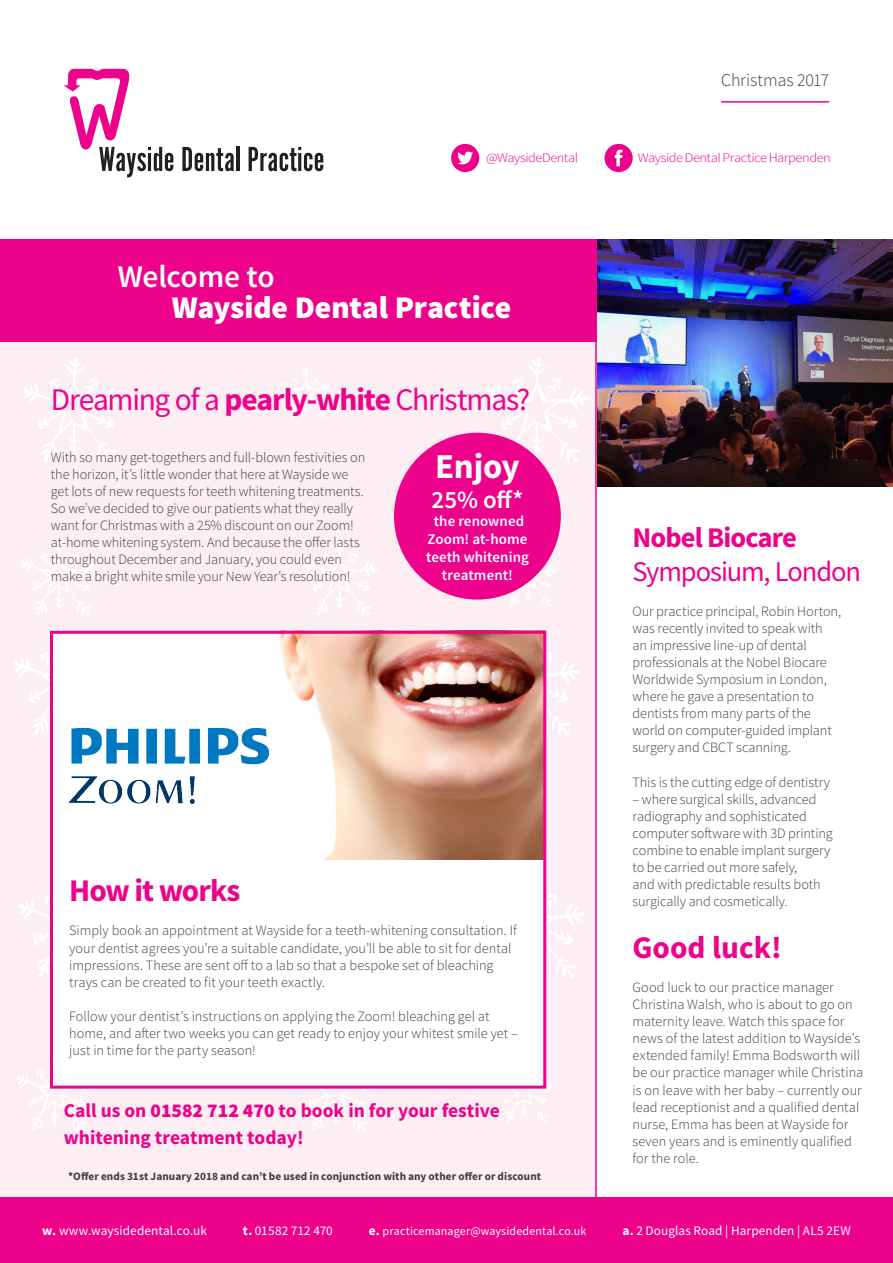
<style>
.page{position:relative;width:893px;height:1263px;background:#fff}
.page>*{position:absolute;margin:0;border:0;box-sizing:border-box;transform-origin:0 0}
.t1{font:700 34.95px "Source Sans Pro";letter-spacing:-.005em;color:#fff}
.t2{font:31.5px "Source Sans Pro";letter-spacing:-.04em;color:#ed028c}
.t3{font:900 31.5px/31.5px "Source Sans Pro";letter-spacing:-.005em;color:#fff}
.t4{font:700 31.5px "Source Sans Pro";letter-spacing:-.02em;color:#ed028c}
.t5{font:700 31.5px "Source Sans Pro";color:#ed028c}
.t6{font:28.5px "Source Sans Pro";letter-spacing:-.04em;color:#ed028c}
.t7{font:700 28.5px "Source Sans Pro";letter-spacing:-.035em;color:#ed028c}
.t8{font:600 24.9px "Source Sans Pro";color:#fff}
.t9{font:700 19.5px/27px "Source Sans Pro";color:#ed028c}
.t10{font:300 18px "Source Sans Pro";letter-spacing:-.01em;color:#3e3e3f}
.t11{font:600 15px/18px "Source Sans Pro";letter-spacing:.005em;color:#fff;text-align:center}
.t12{font:300 14.25px/17.1px "Source Sans Pro";color:#3e3e3f}
.t13{font:13.2px "Source Sans Pro";letter-spacing:.01em;color:#fff}
.t14{font:300 13.05px "Source Sans Pro";letter-spacing:-.03em;color:#ed028c;scale:1.1 1}
.t15{font:12px "Source Sans Pro";letter-spacing:.01em;color:#fff}
.t16{font:700 11.25px "Source Sans Pro";letter-spacing:.005em;color:#3e3e3f}
.s1{font-weight:600}
.s2{font-weight:700}
.s3{font-weight:900}
.s4{font-weight:700;font-size:13.2px}
</style>
<div class="page">
<img style="left:597px;top:239px;width:296px;height:247px">
<div style="left:0;top:239px;width:597px;height:966px;background:#fdeef4"></div>
<div style="left:0;top:239px;width:597px;height:103px;background:#ed028c"></div>
<hr style="left:721px;top:101px;width:108px;height:2px;background:#ed028c">
<svg style="left:64px;top:69px;width:109px;height:108px"></svg>
<svg style="left:182px;top:147px;width:52px;height:24px"></svg>
<hr style="left:236px;top:147px;width:4px;height:24px;background:#231f20">
<svg style="left:249px;top:147px;width:74px;height:24px"></svg>
<div style="left:0;top:1197px;width:893px;height:66px;background:#ed028c"></div>
<svg style="left:451px;top:144px;width:28px;height:28px"></svg>
<svg style="left:605px;top:144px;width:28px;height:28px"></svg>
<hr style="left:595px;top:239px;width:2px;height:1024px;background:#ed028c">
<svg style="left:23px;top:357px;width:103px;height:105px"></svg>
<svg style="left:486px;top:357px;width:103px;height:105px"></svg>
<svg style="left:302px;top:538px;width:76px;height:77px"></svg>
<svg style="left:280px;top:368px;width:52px;height:51px"></svg>
<svg style="left:22px;top:538px;width:75px;height:77px"></svg>
<svg style="left:507px;top:551px;width:50px;height:55px"></svg>
<div style="left:394px;top:433px;width:167px;height:167px;background:#ed028c;border-radius:50%"></div>
<svg style="left:14px;top:653px;width:36px;height:82px"></svg>
<svg style="left:546px;top:631px;width:34px;height:105px"></svg>
<svg style="left:19px;top:895px;width:31px;height:82px"></svg>
<svg style="left:546px;top:821px;width:38px;height:157px"></svg>
<svg style="left:309px;top:1089px;width:61px;height:42px"></svg>
<svg style="left:17px;top:1060px;width:73px;height:71px"></svg>
<svg style="left:504px;top:1063px;width:49px;height:59px"></svg>
<div style="left:51px;top:827px;width:493px;height:262px;background:#fff"></div>
<img style="left:54px;top:635px;width:488px;height:225px">
<img style="left:69px;top:728px;width:199px;height:76px">
<div style="left:50px;top:631px;width:496px;height:458px;border:3px solid #ed028c"></div>
<p class="t10" style="left:721px;top:69px;width:109px">Christmas 2017</p>
<p class="t14" style="left:486px;top:150px;width:85px">@WaysideDental</p>
<p class="t14" style="left:638px;top:150px;width:177px">Wayside Dental Practice Harpenden</p>
<p class="t3" style="left:172px;top:262px;width:341px;text-indent:-54px"><span class="s1">Welcome to<br></span>Wayside Dental Practice</p>
<p class="t2" style="left:51px;top:380px;width:481px">Dreaming of a <span class="s2">pearly-white</span> Christmas?</p>
<p class="t1" style="left:435px;top:444px;width:86px">Enjoy</p>
<p class="t8" style="left:431px;top:484px;width:93px">25% off*</p>
<p class="t11" style="left:426px;top:513px;width:104px">the renowned<br>Zoom! at-home teeth whitening treatment!</p>
<p class="t12" style="left:51px;top:449px;width:316px">With so many get-togethers and full-blown festivities on the horizon, it’s little wonder that here at Wayside we get lots of new requests for teeth whitening treatments.<br>So we’ve decided to give our patients what they really want for Christmas with a 25% discount on our Zoom! at-home whitening system. And because the offer lasts throughout December and January, you could even make a bright white smile your New Year’s resolution!</p>
<p class="t4" style="left:69px;top:870px;width:173px">How it works</p>
<p class="t12" style="left:69px;top:922px;width:449px">Simply book an appointment at Wayside for a teeth-whitening consultation. If your dentist agrees you’re a suitable candidate, you’ll be able to sit for dental impressions. These are sent off to a lab so that a bespoke set of bleaching trays can be created to fit your teeth exactly.</p>
<p class="t12" style="left:69px;top:1008px;width:450px">Follow your dentist’s instructions on applying the Zoom! bleaching gel at home, and after two weeks you can get ready to enjoy your whitest smile yet – just in time for the party season!</p>
<p class="t9" style="left:64px;top:1098px;width:438px">Call us on <span class="s3">01582 712 470</span> to book in for your festive whitening treatment today!</p>
<p class="t16" style="left:68px;top:1169px;width:475px">*Offer ends 31st January 2018 and can’t be used in conjunction with any other offer or discount</p>
<p class="t7" style="left:633px;top:519px;width:166px">Nobel Biocare</p>
<p class="t6" style="left:633px;top:554px;width:230px">Symposium, London</p>
<p class="t12" style="left:633px;top:602px;width:210px">Our practice principal, Robin Horton, was recently invited to speak with<br>an impressive line-up of dental professionals at the Nobel Biocare<br>Worldwide Symposium in London, where he gave a presentation to dentists from many parts of the world on computer-guided implant surgery and CBCT scanning.</p>
<p class="t12" style="left:633px;top:773px;width:199px">This is the cutting edge of dentistry</p>
<p class="t12" style="left:633px;top:791px;width:202px">– where surgical skills, advanced radiography and sophisticated computer software with 3D printing combine to enable implant surgery to be carried out more safely,<br>and with predictable results both surgically and cosmetically.</p>
<p class="t5" style="left:633px;top:927px;width:151px">Good luck!</p>
<p class="t12" style="left:633px;top:979px;width:232px">Good luck to our practice manager Christina Walsh, who is about to go on maternity leave. Watch this space for news of the latest addition to Wayside’s extended family! Emma Bodsworth will be our practice manager while Christina is on leave with her baby – currently our lead receptionist and a qualified dental nurse, Emma has been at Wayside for seven years and is eminently qualified for the role.</p>
<p class="t13" style="left:42px;top:1222px;width:166px"><span class="s2">w.</span> www.waysidedental.co.uk</p>
<p class="t13" style="left:243px;top:1222px;width:91px"><span class="s2">t.</span> 01582 712 470</p>
<p class="t15" style="left:369px;top:1223px;width:219px"><span class="s4">e.</span> practicemanager@waysidedental.co.uk</p>
<p class="t13" style="left:622px;top:1222px;width:230px"><span class="s2">a.</span> 2 Douglas Road | Harpenden | AL5 2EW</p>
</div>
